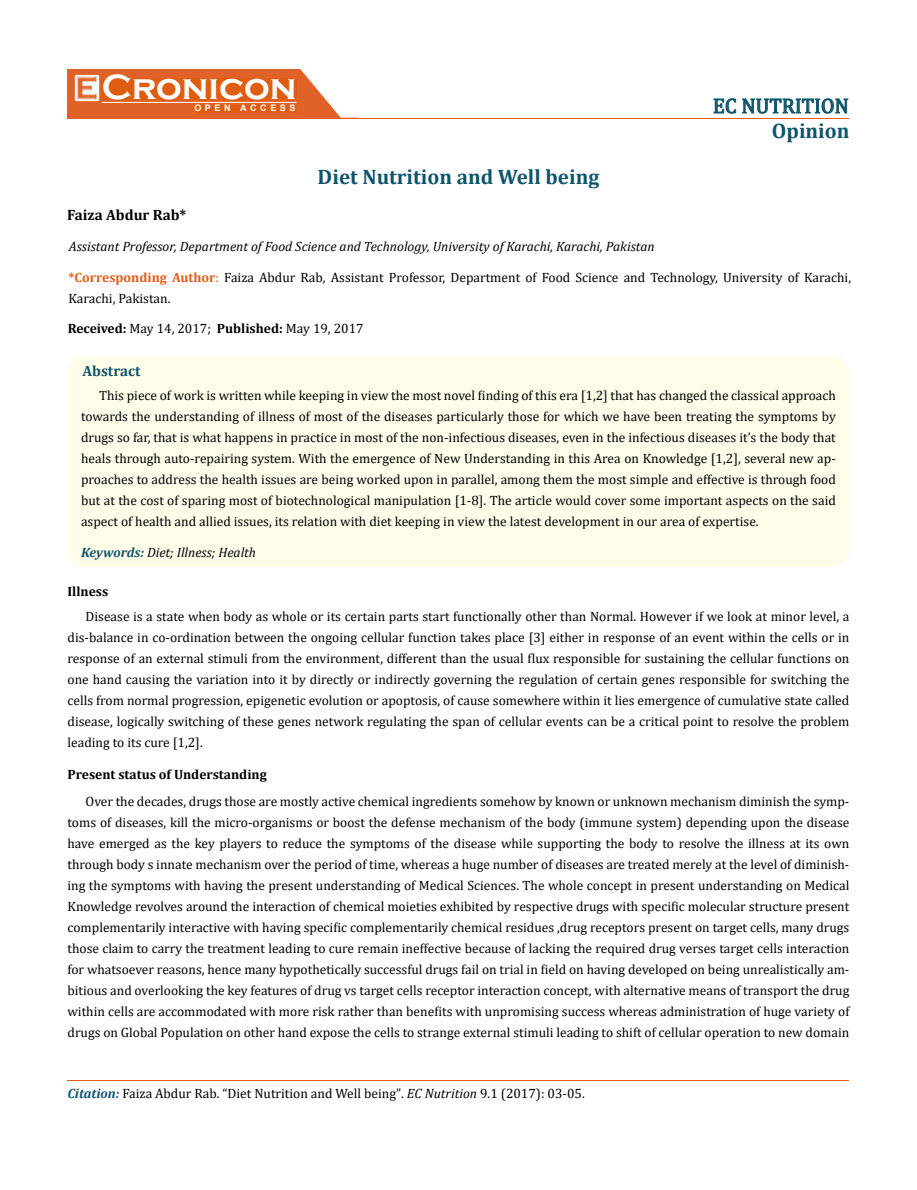
<style>
.page{position:relative;width:917px;height:1190px;background:#fff}
.page>*{position:absolute;margin:0;border:0;box-sizing:border-box;transform-origin:0 0}
.t1{font:700 36px "Copperplate Gothic";color:#fff}
.t2{font:700 21px "Cambria";color:#0e546a}
.t3{font:21px "Cambria";color:#0e546a}
.t4{font:700 15px "Cambria";color:#000}
.t5{font:700 15px "Cambria";color:#0e546a}
.t6{font:13.5px/21px "Cambria";color:#000;text-align:justify}
.t7{font:italic 13.5px "Cambria";color:#000}
.t8{font:700 13.5px "Cambria";color:#000}
.t9{font:700 9px "Arial";letter-spacing:.4em;color:#fff}
.s1{font-weight:700;color:#e05d1a}
.s2{color:#e05d1a}
.s3{font-weight:700}
.s4{font-weight:700;color:#0e546a}
.s5{font-weight:700;font-style:italic;color:#0e546a}
.s6{font-size:13.35px}
.s7{font-style:italic}
</style>
<div class="page">
<div style="left:67px;top:70px;width:290px;height:49px;background:#e06228"></div>
<svg style="left:300px;top:69px;width:58px;height:49px"></svg>
<img style="left:75px;top:75px;width:24px;height:26px">
<div style="left:102px;top:79px;width:195px;height:21px;background:#df5d11"></div>
<div style="left:194px;top:105px;width:103px;height:7px;background:#df5d11"></div>
<svg style="left:713px;top:98px;width:135px;height:16px"></svg>
<hr style="left:102px;top:102px;width:194px;height:1px;background:#fff">
<hr style="left:279px;top:118px;width:569px;height:1px;background:#e05d1a">
<hr style="left:67px;top:1080px;width:782px;height:1px;background:#e05d1a">
<div style="left:67px;top:356px;width:782px;height:211px;background:#fffde9;border-radius:18px"></div>
<h1 class="t1" style="left:102px;top:68px;width:196px">Cronicon</h1>
<p class="t9" style="left:194px;top:102px;width:103px">OPEN ACCESS</p>
<h2 class="t3" style="left:712px;top:93px;width:137px">EC NUTRITION</h2>
<h2 class="t2" style="left:771px;top:116px;width:79px">Opinion</h2>
<h2 class="t2" style="left:317px;top:162px;width:283px">Diet Nutrition and Well being</h2>
<p class="t4" style="left:67px;top:204px;width:120px">Faiza Abdur Rab*</p>
<p class="t7" style="left:69px;top:236px;width:587px">Assistant Professor, Department of Food Science and Technology, University of Karachi, Karachi, Pakistan</p>
<p class="t6" style="left:68px;top:267px;width:784px"><span class="s1">*Corresponding Author</span><span class="s2">:</span> Faiza Abdur Rab, Assistant Professor, Department of Food Science and Technology, University of Karachi,<br>Karachi, Pakistan.</p>
<p class="t6" style="left:68px;top:318px;width:297px"><span class="s3">Received:</span> May 14, 2017; <span class="s3">Published:</span> May 19, 2017</p>
<p class="t5" style="left:82px;top:361px;width:60px">Abstract</p>
<p class="t6" style="left:81px;top:385px;width:756px;text-indent:18px">This piece of work is written while keeping in view the most novel finding of this era [1,2] that has changed the classical approach towards the understanding of illness of most of the diseases particularly those for which we have been treating the symptoms by drugs so far, that is what happens in practice in most of the non-infectious diseases, even in the infectious diseases it’s the body that heals through auto-repairing system. With the emergence of New Understanding in this Area on Knowledge [1,2], several new ap&shy;proaches to address the health issues are being worked upon in parallel, among them the most simple and effective is through food but at the cost of sparing most of biotechnological manipulation [1-8]. The article would cover some important aspects on the said aspect of health and allied issues, its relation with diet keeping in view the latest development in our area of expertise.</p>
<p class="t7" style="left:81px;top:543px;width:176px"><span class="s4">Keywords:</span> Diet; Illness; Health</p>
<p class="t8" style="left:67px;top:582px;width:42px">Illness</p>
<p class="t6" style="left:67px;top:606px;width:783px;text-indent:18px">Disease is a state when body as whole or its certain parts start functionally other than Normal. However if we look at minor level, a dis-balance in co-ordination between the ongoing cellular function takes place [3] either in response of an event within the cells or in response of an external stimuli from the environment, different than the usual flux responsible for sustaining the cellular functions on one hand causing the variation into it by directly or indirectly governing the regulation of certain genes responsible for switching the cells from normal progression, epigenetic evolution or apoptosis, of cause somewhere within it lies emergence of cumulative state called disease, logically switching of these genes network regulating the span of cellular events can be a critical point to resolve the problem leading to its cure [1,2].</p>
<p class="t8" style="left:67px;top:764px;width:201px">Present status of Understanding</p>
<p class="t6" style="left:67px;top:791px;width:783px;text-indent:18px">Over the decades, drugs those are mostly active chemical ingredients somehow by known or unknown mechanism diminish the symp&shy;toms of diseases, kill the micro-organisms or boost the defense mechanism of the body (immune system) depending upon the disease have emerged as the key players to reduce the symptoms of the disease while supporting the body to resolve the illness at its own through body s innate mechanism over the period of time, whereas a huge number of diseases are treated merely at the level of diminish&shy;ing the symptoms with having the present understanding of Medical Sciences. The whole concept in present understanding on Medical Knowledge revolves around the interaction of chemical moieties exhibited by respective drugs with specific molecular structure present complementarily interactive with having specific complementarily chemical residues ,drug receptors present on target cells, many drugs those claim to carry the treatment leading to cure remain ineffective because of lacking the required drug verses target cells interaction for whatsoever reasons, hence many hypothetically successful drugs fail on trial in field on having developed on being unrealistically am&shy;bitious and overlooking the key features of drug vs target cells receptor interaction concept, with alternative means of transport the drug within cells are accommodated with more risk rather than benefits with unpromising success whereas administration of huge variety of drugs on Global Population on other hand expose the cells to strange external stimuli leading to shift of cellular operation to new domain</p>
<p class="t6" style="left:67px;top:1082px;width:519px"><span class="s5">Citation:</span> Faiza Abdur Rab. “Diet Nutrition and Well being”<span class="s6">.</span> <span class="s7">EC Nutrition</span> <span class="s6">9</span>.1 (2017): 03-05.</p>
</div>
